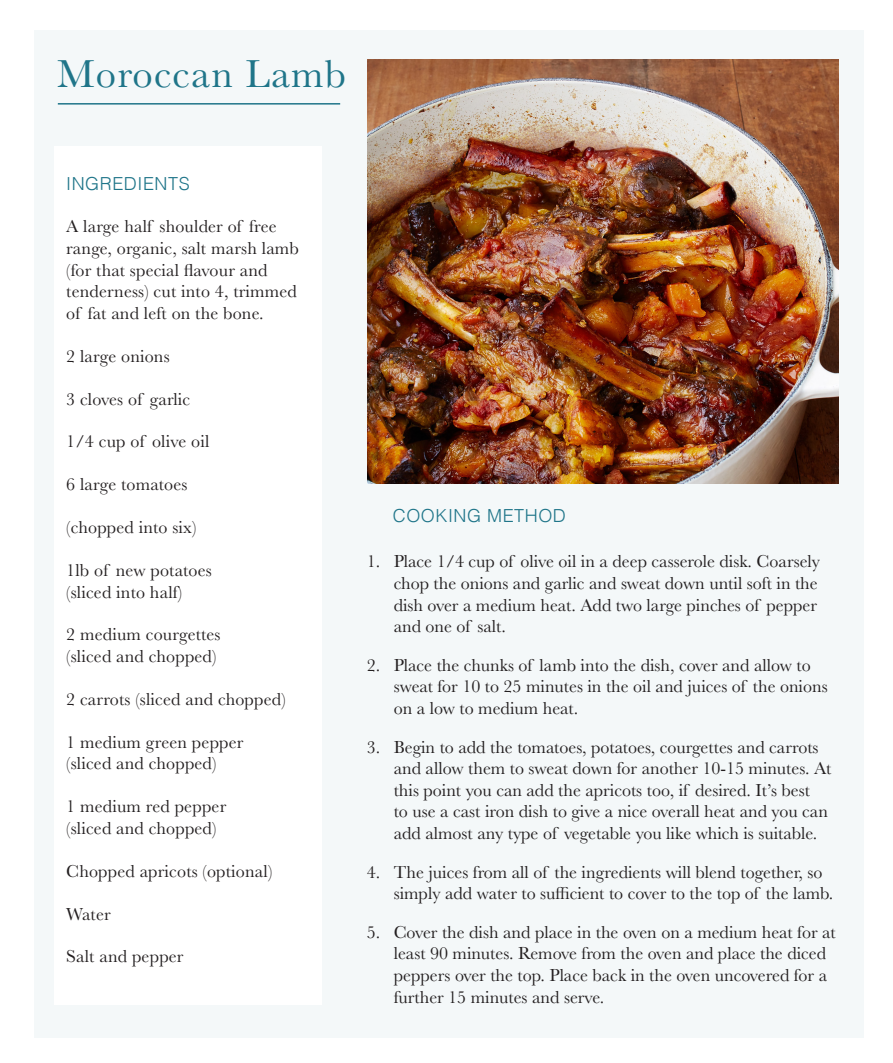
<style>
.page{position:relative;width:893px;height:1063px;background:#fff}
.page>*{position:absolute;margin:0;border:0;box-sizing:border-box;transform-origin:0 0}
.t1{font:40.5px "Baskerville";letter-spacing:.03em;color:#1f7589}
.t2{font:18px/21.6px "Baskerville";color:#231f20}
.t3{font:300 18px "Helvetica";letter-spacing:.03em;color:#1f7589}
</style>
<div class="page">
<div style="left:34px;top:30px;width:829px;height:1007px;background:#f4f8f9"></div>
<div style="left:54px;top:146px;width:268px;height:859px;background:#fff"></div>
<img style="left:367px;top:59px;width:472px;height:424px">
<hr style="left:58px;top:103px;width:282px;height:2px;background:#1f7589">
<p class="t1" style="left:57px;top:48px;width:290px">Moroccan Lamb</p>
<p class="t3" style="left:66px;top:168px;width:125px">INGREDIENTS</p>
<p class="t2" style="left:66px;top:216px;width:234px">A large half shoulder of free range, organic, salt marsh lamb (for that special flavour and tenderness) cut into 4, trimmed of fat and left on the bone.</p>
<p class="t2" style="left:66px;top:345px;width:105px">2 large onions</p>
<p class="t2" style="left:66px;top:388px;width:126px">3 cloves of garlic</p>
<p class="t2" style="left:66px;top:431px;width:145px">1/4 cup of olive oil</p>
<p class="t2" style="left:66px;top:474px;width:123px">6 large tomatoes</p>
<p class="t2" style="left:66px;top:517px;width:132px">(chopped into six)</p>
<p class="t2" style="left:66px;top:560px;width:147px">1lb of new potatoes (sliced into half)</p>
<p class="t2" style="left:66px;top:624px;width:156px">2 medium courgettes</p>
<p class="t2" style="left:66px;top:646px;width:152px">(sliced and chopped)</p>
<p class="t2" style="left:66px;top:689px;width:221px">2 carrots (sliced and chopped)</p>
<p class="t2" style="left:66px;top:731px;width:179px">1 medium green pepper (sliced and chopped)</p>
<p class="t2" style="left:66px;top:796px;width:162px">1 medium red pepper (sliced and chopped)</p>
<p class="t2" style="left:66px;top:860px;width:208px">Chopped apricots (optional)</p>
<p class="t2" style="left:66px;top:903px;width:46px">Water</p>
<p class="t2" style="left:66px;top:946px;width:119px">Salt and pepper</p>
<p class="t3" style="left:393px;top:500px;width:175px">COOKING METHOD</p>
<p class="t2" style="left:394px;top:551px;width:428px;text-indent:-27px">1. Place 1/4 cup of olive oil in a deep casserole disk. Coarsely chop the onions and garlic and sweat down until soft in the dish over a medium heat. Add two large pinches of pepper and one of salt.</p>
<p class="t2" style="left:394px;top:654px;width:435px;text-indent:-27px">2. Place the chunks of lamb into the dish, cover and allow to sweat for 10 to 25 minutes in the oil and juices of the onions on a low to medium heat.</p>
<p class="t2" style="left:394px;top:736px;width:439px;text-indent:-27px">3. Begin to add the tomatoes, potatoes, courgettes and carrots and allow them to sweat down for another 10-15 minutes. At this point you can add the apricots too, if desired. It’s best<br>to use a cast iron dish to give a nice overall heat and you can add almost any type of vegetable you like which is suitable.</p>
<p class="t2" style="left:394px;top:861px;width:441px;text-indent:-27px">4. The juices from all of the ingredients will blend together, so simply add water to sufficient to cover to the top of the lamb.</p>
<p class="t2" style="left:394px;top:921px;width:443px;text-indent:-27px">5. Cover the dish and place in the oven on a medium heat for at least 90 minutes. Remove from the oven and place the diced peppers over the top. Place back in the oven uncovered for a further 15 minutes and serve.</p>
</div>
